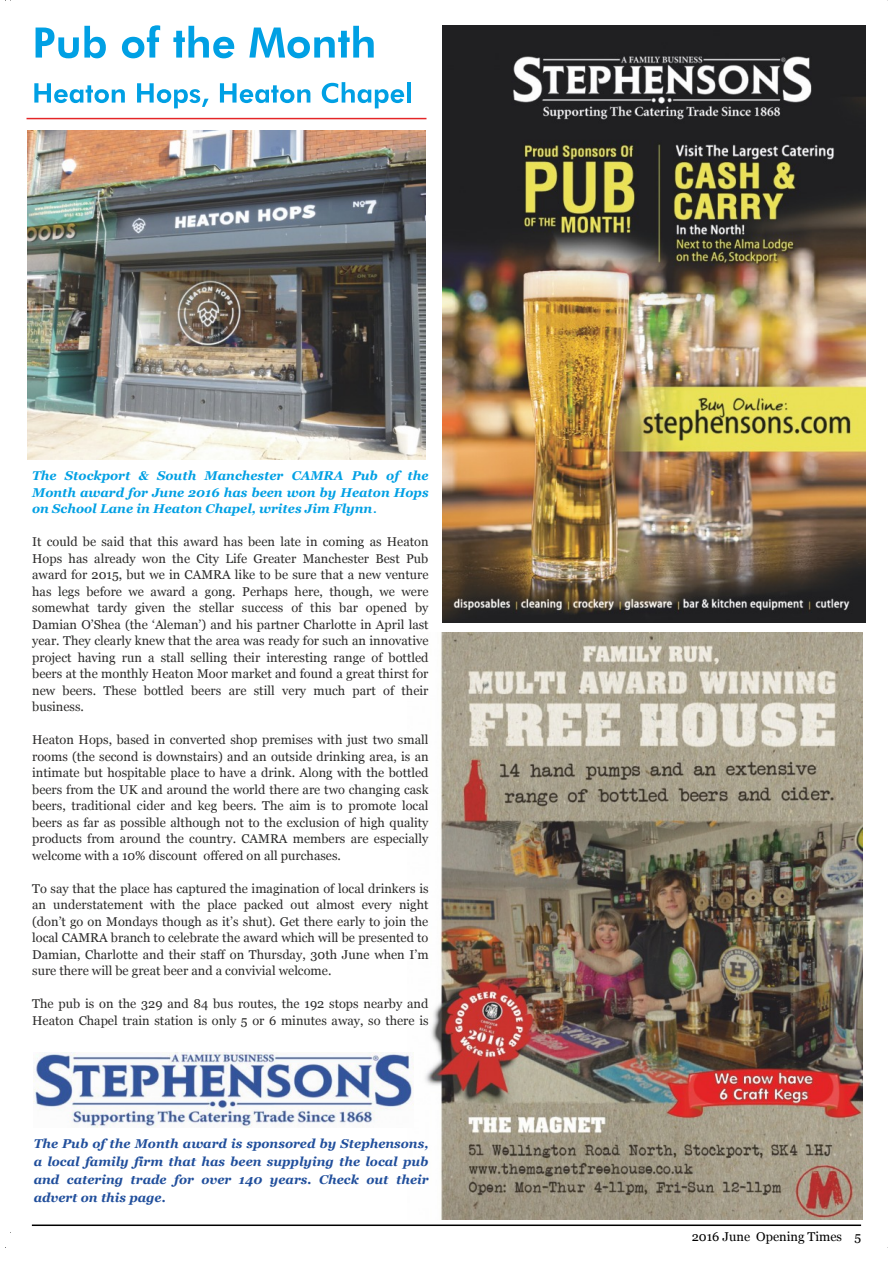
<style>
.page{position:relative;width:893px;height:1263px;background:#fff}
.page>*{position:absolute;margin:0;border:0;box-sizing:border-box;transform-origin:0 0}
.t1{font:12.75px/16.5px "Georgia";color:#2c2b2a;text-align:justify}
.t2{font:italic 700 12.75px/18px "Georgia";color:#214f9c;text-align:justify}
.t3{font:italic 700 12.75px/16.5px "Georgia";color:#00a0e4;text-align:justify}
.t4{font:12.75px "Georgia";color:#000}
.s1{font-family:"Arial";font-weight:400;font-style:normal;font-size:18px}
</style>
<div class="page">
<hr style="left:32px;top:1224px;width:829px;height:2px;background:#000">
<img style="left:425px;top:633px;width:437px;height:587px">
<hr style="left:27px;top:118px;width:399px;height:1px;background:#e42527">
<img style="left:28px;top:130px;width:398px;height:329px">
<svg style="left:36px;top:26px;width:70px;height:32px"></svg>
<svg style="left:122px;top:25px;width:38px;height:33px"></svg>
<svg style="left:173px;top:26px;width:61px;height:32px"></svg>
<svg style="left:249px;top:26px;width:125px;height:32px"></svg>
<svg style="left:34px;top:83px;width:91px;height:20px"></svg>
<svg style="left:137px;top:83px;width:72px;height:25px"></svg>
<svg style="left:220px;top:83px;width:90px;height:20px"></svg>
<svg style="left:322px;top:82px;width:82px;height:26px"></svg>
<hr style="left:407px;top:82px;width:4px;height:21px;background:#00a0e4">
<img style="left:34px;top:1052px;width:380px;height:75px">
<img style="left:442px;top:25px;width:423px;height:597px">
<p class="t3" style="left:32px;top:469px;width:398px">The Stockport &amp; South Manchester CAMRA Pub of the Month award for June 2016 has been won by Heaton Hops on School Lane in Heaton Chapel, writes Jim Flynn<span class="s1">.</span></p>
<p class="t1" style="left:32px;top:535px;width:398px">It could be said that this award has been late in coming as Heaton Hops has already won the City Life Greater Manchester Best Pub award for 2015, but we in CAMRA like to be sure that a new venture has legs before we award a gong. Perhaps here, though, we were somewhat tardy given the stellar success of this bar opened by Damian O’Shea (the ‘Aleman’) and his partner Charlotte in April last year. They clearly knew that the area was ready for such an innovative project having run a stall selling their interesting range of bottled beers at the monthly Heaton Moor market and found a great thirst for new beers. These bottled beers are still very much part of their business.</p>
<p class="t1" style="left:32px;top:733px;width:398px">Heaton Hops, based in converted shop premises with just two small rooms (the second is downstairs) and an outside drinking area, is an intimate but hospitable place to have a drink. Along with the bottled beers from the UK and around the world there are two changing cask beers, traditional cider and keg beers. The aim is to promote local beers as far as possible although not to the exclusion of high quality products from around the country. CAMRA members are especially welcome with a 10% discount offered on all purchases.</p>
<p class="t1" style="left:32px;top:881px;width:398px">To say that the place has captured the imagination of local drinkers is an understatement with the place packed out almost every night (don’t go on Mondays though as it’s shut). Get there early to join the local CAMRA branch to celebrate the award which will be presented to Damian, Charlotte and their staff on Thursday, 30th June when I’m sure there will be great beer and a convivial welcome.</p>
<p class="t1" style="left:32px;top:997px;width:398px">The pub is on the 329 and 84 bus routes, the 192 stops nearby and<br>Heaton Chapel train station is only 5 or 6 minutes away, so there is</p>
<p class="t2" style="left:34px;top:1136px;width:396px">The Pub of the Month award is sponsored by Stephensons, a local family firm that has been supplying the local pub and catering trade for over 140 years. Check out their advert on this page.</p>
<p class="t4" style="left:692px;top:1231px;width:171px">2016 June Opening Times 5</p>
</div>
